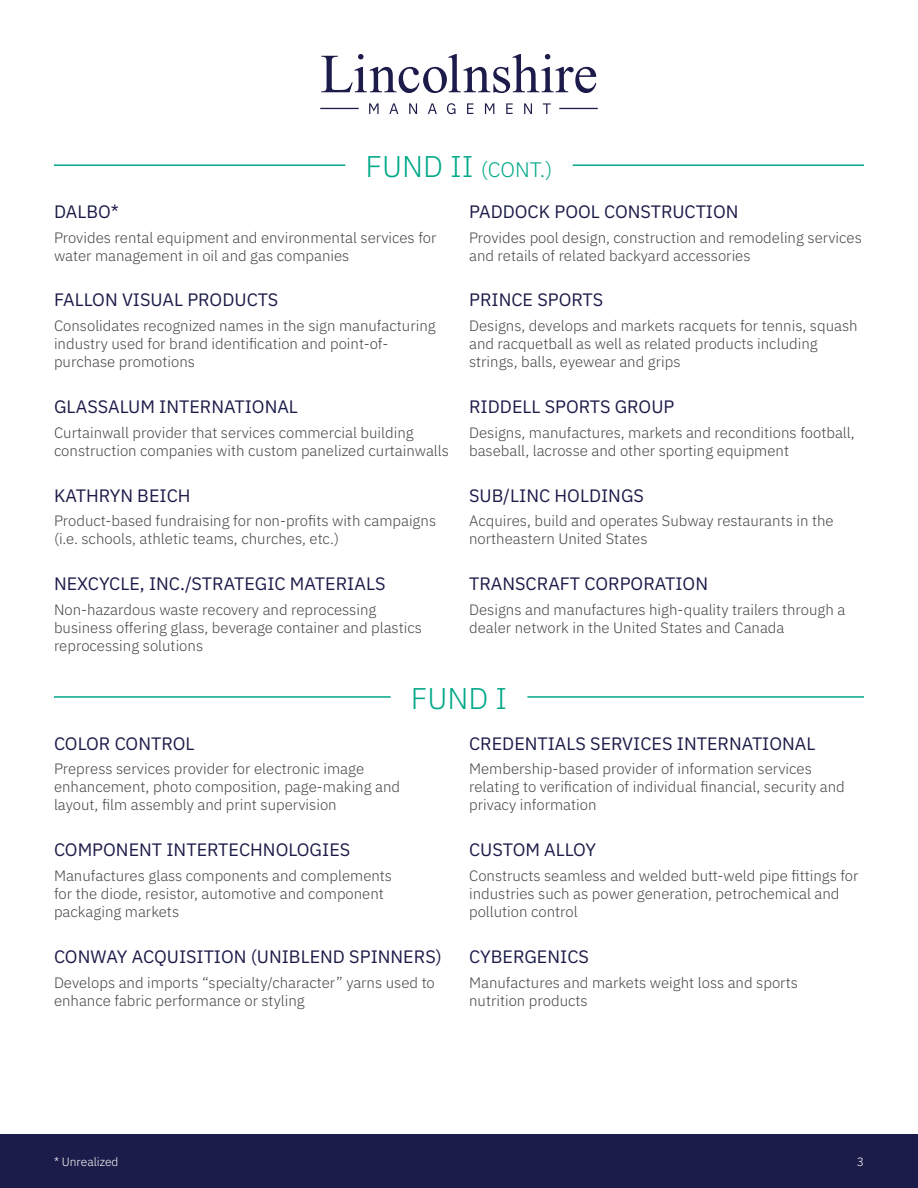
<style>
.page{position:relative;width:918px;height:1188px;background:#fff}
.page>*{position:absolute;margin:0;border:0;box-sizing:border-box;transform-origin:0 0}
.Fund{font:300 30px "IBM Plex Sans";color:#00a888}
.Fund-2{font:300 21px "IBM Plex Sans";color:#00a888}
.t1{font:18px "IBM Plex Sans";color:#1c1c4a}
.Body{font:300 15px/18px "IBM Plex Sans";color:#454545}
.t2{font:300 12px "IBM Plex Sans";color:#fff}
.s1{font-size:30px}
</style>
<div class="page">
<div style="left:0;top:1134px;width:918px;height:54px;background:#1c1c4a"></div>
<svg style="left:321px;top:54px;width:275px;height:39px"></svg>
<svg style="left:369px;top:103px;width:10px;height:11px"></svg>
<svg style="left:389px;top:103px;width:9px;height:11px"></svg>
<svg style="left:409px;top:103px;width:8px;height:11px"></svg>
<svg style="left:428px;top:103px;width:9px;height:11px"></svg>
<svg style="left:447px;top:103px;width:8px;height:11px"></svg>
<svg style="left:467px;top:103px;width:6px;height:11px"></svg>
<svg style="left:485px;top:103px;width:9px;height:11px"></svg>
<svg style="left:506px;top:103px;width:7px;height:11px"></svg>
<svg style="left:524px;top:103px;width:8px;height:11px"></svg>
<svg style="left:543px;top:103px;width:8px;height:11px"></svg>
<hr style="left:320px;top:108px;width:39px;height:1px;background:#1c1b4a">
<hr style="left:559px;top:108px;width:39px;height:1px;background:#1c1b4a">
<hr style="left:54px;top:164px;width:810px;height:2px;background:#00a888">
<div style="left:345px;top:163px;width:228px;height:12px;background:#fff"></div>
<hr style="left:54px;top:696px;width:810px;height:2px;background:#00a888">
<div style="left:391px;top:695px;width:136px;height:12px;background:#fff"></div>
<p class="Fund-2" style="left:366px;top:153px;width:188px"><span class="s1">FUND II</span> (CONT.)</p>
<p class="t1" style="left:54px;top:198px;width:66px">DALBO*</p>
<p class="Body" style="left:54px;top:227px;width:384px">Provides rental equipment and environmental services for water management in oil and gas companies</p>
<p class="t1" style="left:54px;top:286px;width:226px">FALLON VISUAL PRODUCTS</p>
<p class="Body" style="left:54px;top:316px;width:383px">Consolidates recognized names in the sign manufacturing industry used for brand identification and point-of&shy;purchase promotions</p>
<p class="t1" style="left:54px;top:393px;width:245px">GLASSALUM INTERNATIONAL</p>
<p class="Body" style="left:54px;top:422px;width:396px">Curtainwall provider that services commercial building construction companies with custom panelized curtainwalls</p>
<p class="t1" style="left:54px;top:482px;width:138px">KATHRYN BEICH</p>
<p class="Body" style="left:54px;top:511px;width:384px">Product-based fundraising for non-profits with campaigns (i.e. schools, athletic teams, churches, etc.)</p>
<p class="t1" style="left:54px;top:570px;width:333px">NEXCYCLE, INC./STRATEGIC MATERIALS</p>
<p class="Body" style="left:54px;top:600px;width:370px">Non-hazardous waste recovery and reprocessing business offering glass, beverage container and plastics reprocessing solutions</p>
<p class="t1" style="left:469px;top:198px;width:271px">PADDOCK POOL CONSTRUCTION</p>
<p class="Body" style="left:469px;top:227px;width:394px">Provides pool design, construction and remodeling services and retails of related backyard accessories</p>
<p class="t1" style="left:469px;top:286px;width:136px">PRINCE SPORTS</p>
<p class="Body" style="left:469px;top:316px;width:390px">Designs, develops and markets racquets for tennis, squash and racquetball as well as related products including strings, balls, eyewear and grips</p>
<p class="t1" style="left:469px;top:393px;width:207px">RIDDELL SPORTS GROUP</p>
<p class="Body" style="left:469px;top:422px;width:387px">Designs, manufactures, markets and reconditions football, baseball, lacrosse and other sporting equipment</p>
<p class="t1" style="left:469px;top:482px;width:176px">SUB/LINC HOLDINGS</p>
<p class="Body" style="left:469px;top:511px;width:366px">Acquires, build and operates Subway restaurants in the northeastern United States</p>
<p class="t1" style="left:469px;top:570px;width:240px">TRANSCRAFT CORPORATION</p>
<p class="Body" style="left:469px;top:600px;width:378px">Designs and manufactures high-quality trailers through a dealer network in the United States and Canada</p>
<p class="Fund" style="left:411px;top:675px;width:98px">FUND I</p>
<p class="t1" style="left:54px;top:729px;width:142px">COLOR CONTROL</p>
<p class="Body" style="left:54px;top:759px;width:348px">Prepress services provider for electronic image enhancement, photo composition, page-making and layout, film assembly and print supervision</p>
<p class="t1" style="left:54px;top:836px;width:298px">COMPONENT INTERTECHNOLOGIES</p>
<p class="Body" style="left:54px;top:865px;width:340px">Manufactures glass components and complements for the diode, resistor, automotive and component packaging markets</p>
<p class="t1" style="left:54px;top:943px;width:389px">CONWAY ACQUISITION (UNIBLEND SPINNERS)</p>
<p class="Body" style="left:54px;top:972px;width:382px">Develops and imports “specialty/character” yarns used to enhance fabric performance or styling</p>
<p class="t1" style="left:469px;top:729px;width:348px">CREDENTIALS SERVICES INTERNATIONAL</p>
<p class="Body" style="left:469px;top:759px;width:377px">Membership-based provider of information services relating to verification of individual financial, security and privacy information</p>
<p class="t1" style="left:469px;top:836px;width:129px">CUSTOM ALLOY</p>
<p class="Body" style="left:469px;top:865px;width:391px">Constructs seamless and welded butt-weld pipe fittings for industries such as power generation, petrochemical and pollution control</p>
<p class="t1" style="left:469px;top:943px;width:121px">CYBERGENICS</p>
<p class="Body" style="left:469px;top:972px;width:330px">Manufactures and markets weight loss and sports nutrition products</p>
<p class="t2" style="left:54px;top:1152px;width:66px">* Unrealized</p>
<p class="t2" style="left:857px;top:1152px;width:9px">3</p>
</div>
